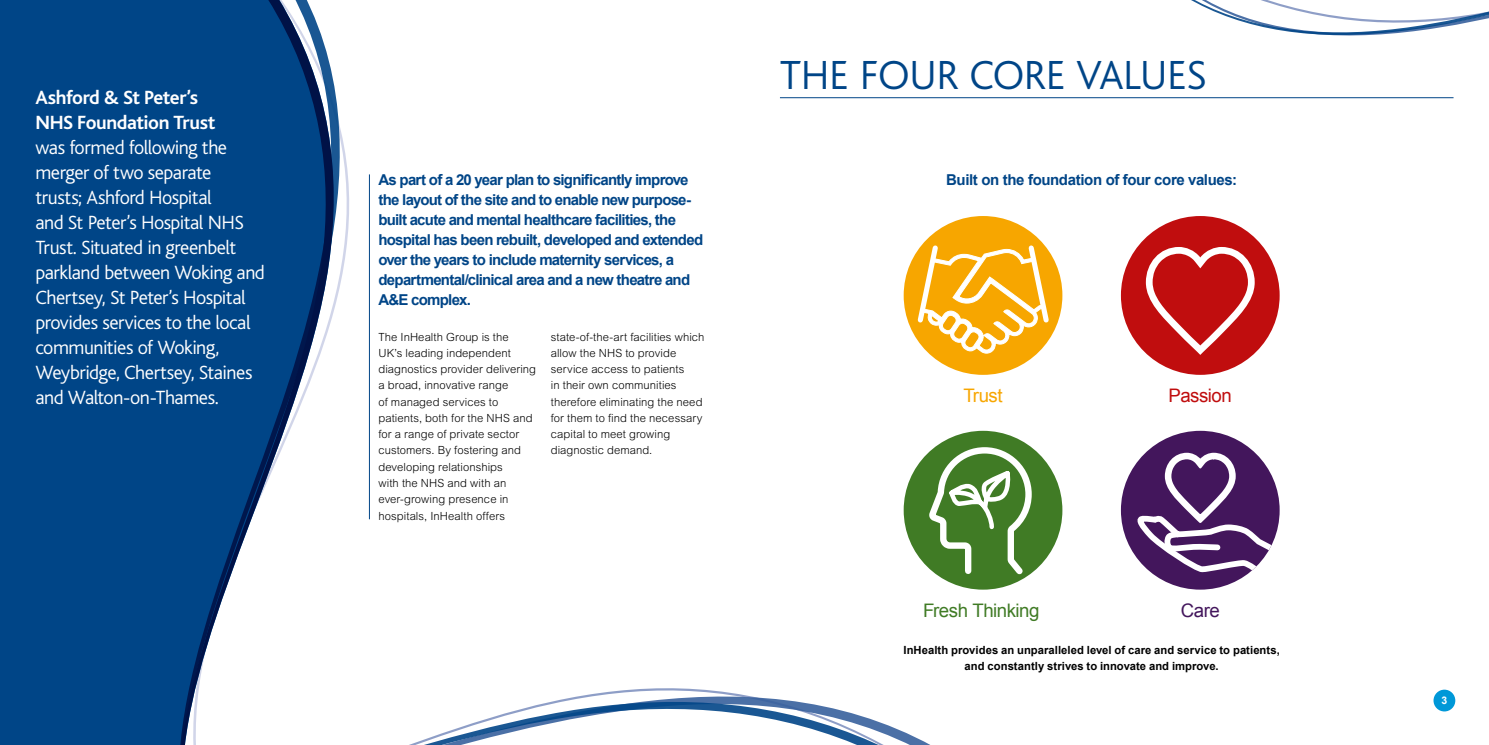
<style>
.page{position:relative;width:1489px;height:745px;background:#fff}
.page>*{position:absolute;margin:0;border:0;box-sizing:border-box;transform-origin:0 0}
.t1{font:300 42.5px "Bliss";letter-spacing:-.015em;color:#004587}
.t2{font:300 20px/25px "Bliss";letter-spacing:-.025em;color:#fff}
.t3{font:700 20px/25px "Bliss";letter-spacing:-.025em;color:#fff}
.t4{font:18.62px "Arial";letter-spacing:-.03em;color:#407b25}
.t5{font:18.62px "Arial";letter-spacing:-.025em;color:#c00d0e}
.t6{font:18.62px "Arial";letter-spacing:-.03em;color:#f7a600}
.t7{font:18.62px "Arial";color:#43165c}
.t8{font:700 15px/20px "Arial";letter-spacing:-.05em;color:#004587}
.t9{font:700 15px "Arial";letter-spacing:-.025em;color:#004587}
.t10{font:300 11.25px/16.2px "Arial";letter-spacing:.005em;color:#000}
.t11{font:700 11.25px/16.2px "Arial";letter-spacing:.005em;color:#000;text-align:center}
.t12{font:700 10.5px "Arial";color:#fff}
</style>
<div class="page">
<div style="left:0;top:0;width:151px;height:638px;background:#004587"></div>
<svg style="left:155px;top:0;width:194px;height:638px;fill:#004587"></svg>
<hr style="left:780px;top:97px;width:673px;height:1px;background:#004587">
<hr style="left:369px;top:174px;width:1px;height:345px;background:#004587">
<svg style="left:1191px;top:0;width:297px;height:36px"></svg>
<div style="left:1120px;top:430px;width:159px;height:159px;background:#43165c;border-radius:50%"></div>
<svg style="left:1133px;top:451px;width:146px;height:126px"></svg>
<div style="left:903px;top:430px;width:159px;height:159px;background:#407b25;border-radius:50%"></div>
<svg style="left:923px;top:443px;width:111px;height:147px"></svg>
<div style="left:1120px;top:216px;width:159px;height:158px;background:#c00d0e;border-radius:50%"></div>
<svg style="left:1145px;top:247px;width:109px;height:107px"></svg>
<div style="left:903px;top:216px;width:159px;height:158px;background:#f7a600;border-radius:50%"></div>
<svg style="left:914px;top:242px;width:138px;height:112px"></svg>
<div style="left:1433px;top:689px;width:22px;height:22px;background:#0098d8;border-radius:50%"></div>
<div style="left:0;top:638px;width:210px;height:29px;background:#004587"></div>
<svg style="left:0;top:667px;width:929px;height:77px"></svg>
<svg style="left:0;top:672px;width:910px;height:72px"></svg>
<h2 class="t3" style="left:35px;top:85px;width:181px">Ashford &amp; St Peter’s<br>NHS Foundation Trust</h2>
<p class="t2" style="left:35px;top:135px;width:231px">was formed following the merger of two separate<br>trusts; Ashford Hospital<br>and St Peter’s Hospital NHS<br>Trust. Situated in greenbelt parkland between Woking and<br>Chertsey, St Peter’s Hospital provides services to the local communities of Woking,<br>Weybridge, Chertsey, Staines and Walton-on-Thames.</p>
<p class="t8" style="left:378px;top:170px;width:326px">As part of a 20 year plan to significantly improve the layout of the site and to enable new purpose&shy;built acute and mental healthcare facilities, the hospital has been rebuilt, developed and extended over the years to include maternity services, a departmental/clinical area and a new theatre and A&amp;E complex.</p>
<p class="t10" style="left:378px;top:328px;width:159px">The InHealth Group is the<br>UK’s leading independent diagnostics provider delivering a broad, innovative range<br>of managed services to patients, both for the NHS and for a range of private sector customers. By fostering and developing relationships<br>with the NHS and with an ever-growing presence in hospitals, InHealth offers</p>
<p class="t10" style="left:551px;top:328px;width:155px">state-of-the-art facilities which allow the NHS to provide service access to patients<br>in their own communities therefore eliminating the need for them to find the necessary capital to meet growing diagnostic demand.</p>
<h1 class="t1" style="left:780px;top:52px;width:428px">THE FOUR CORE VALUES</h1>
<h3 class="t9" style="left:946px;top:169px;width:292px">Built on the foundation of four core values:</h3>
<h3 class="t6" style="left:963px;top:382px;width:41px">Trust</h3>
<h3 class="t5" style="left:1168px;top:382px;width:65px">Passion</h3>
<h3 class="t4" style="left:923px;top:598px;width:118px">Fresh Thinking</h3>
<h3 class="t7" style="left:1180px;top:598px;width:40px">Care</h3>
<p class="t11" style="left:903px;top:641px;width:378px">InHealth provides an unparalleled level of care and service to patients, and constantly strives to innovate and improve.</p>
<p class="t12" style="left:1441px;top:693px;width:7px">3</p>
</div>
